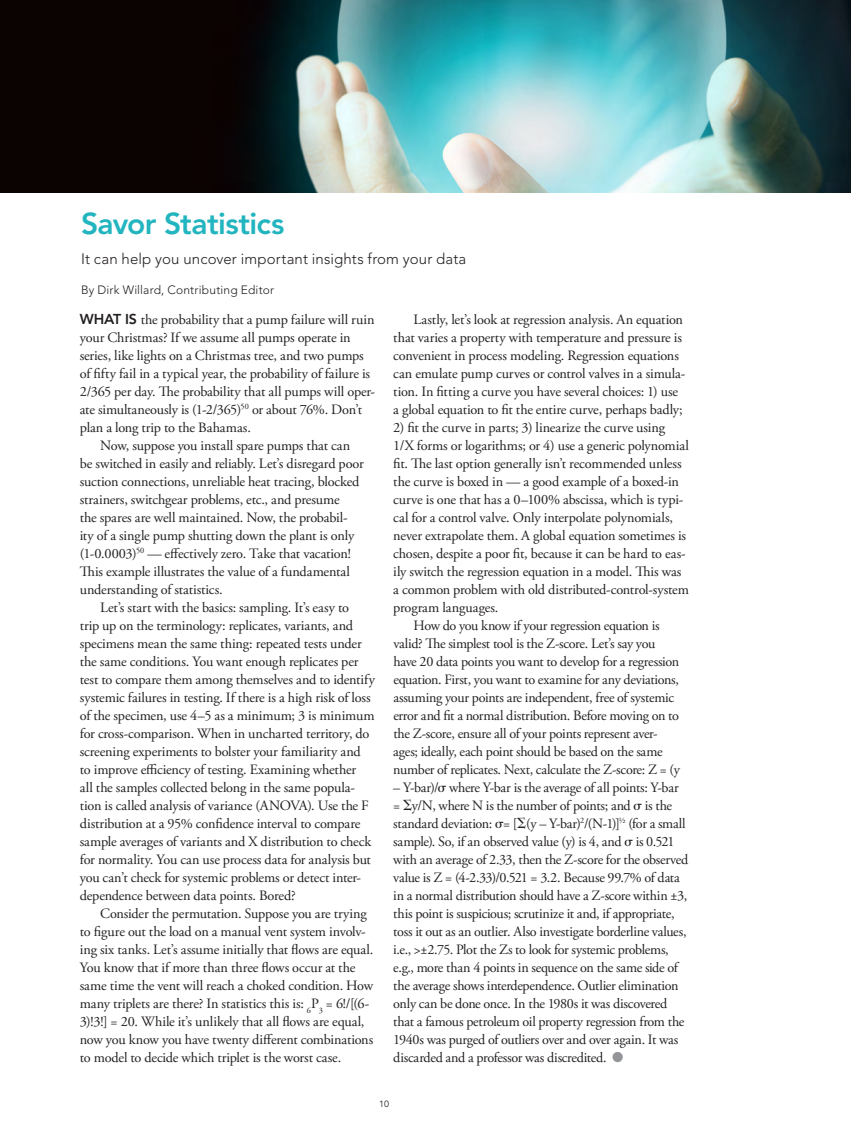
<style>
.page{position:relative;width:851px;height:1134px;background:#fff}
.page>*{position:absolute;margin:0;border:0;box-sizing:border-box;transform-origin:0 0}
.t1{font:800 30px "Avenir LT Std";letter-spacing:-.02em;color:#22b5bf}
.t2{font:300 15px "Avenir LT Std";letter-spacing:.005em;color:#231f20}
.t3{font:14.25px/18px "Adobe Garamond Pro";letter-spacing:-.015em;color:#231f20}
.t4{font:800 14.25px "Avenir LT Std";color:#231f20}
.t5{font:300 12px "Avenir LT Std";letter-spacing:.015em;color:#231f20}
.t6{font:9px "Avenir LT Std";color:#231f20}
.s1{font-family:"Avenir LT Std";font-weight:800}
</style>
<div class="page">
<svg style="left:612px;top:1052px;width:10px;height:10px"></svg>
<img style="left:0;top:0;width:850px;height:192px">
<h1 class="t1" style="left:81px;top:206px;width:205px">Savor Statistics</h1>
<p class="t2" style="left:81px;top:250px;width:387px">It can help you uncover important insights from your data</p>
<p class="t5" style="left:81px;top:283px;width:194px">By Dirk Willard, Contributing Editor</p>
<p class="t4" style="left:80px;top:311px;width:24px">What</p>
<p class="t3" style="left:125px;top:311px;width:251px"><span class="s1">is</span> the probability that a pump failure will ruin</p>
<p class="t3" style="left:80px;top:329px;width:272px">your Christmas? If we assume all pumps operate in</p>
<p class="t3" style="left:80px;top:347px;width:285px">series, like lights on a Christmas tree, and two pumps</p>
<p class="t3" style="left:80px;top:365px;width:292px">of fifty fail in a typical year, the probability of failure is</p>
<p class="t3" style="left:80px;top:383px;width:297px">2/365 per day. The probability that all pumps will oper-</p>
<p class="t3" style="left:80px;top:401px;width:284px">ate simultaneously is (1-2/365)<sup>50</sup> or about 76%. Don’t</p>
<p class="t3" style="left:80px;top:419px;width:173px">plan a long trip to the Bahamas.</p>
<p class="t3" style="left:100px;top:437px;width:252px">Now, suppose you install spare pumps that can</p>
<p class="t3" style="left:80px;top:455px;width:285px">be switched in easily and reliably. Let’s disregard poor</p>
<p class="t3" style="left:80px;top:473px;width:281px">suction connections, unreliable heat tracing, blocked</p>
<p class="t3" style="left:80px;top:491px;width:261px">strainers, switchgear problems, etc., and presume</p>
<p class="t3" style="left:80px;top:509px;width:269px">the spares are well maintained. Now, the probabil-</p>
<p class="t3" style="left:80px;top:527px;width:276px">ity of a single pump shutting down the plant is only</p>
<p class="t3" style="left:80px;top:545px;width:273px">(1-0.0003)<sup>50</sup> — effectively zero. Take that vacation!</p>
<p class="t3" style="left:80px;top:563px;width:271px">This example illustrates the value of a fundamental</p>
<p class="t3" style="left:80px;top:581px;width:144px">understanding of statistics.</p>
<p class="t3" style="left:100px;top:599px;width:250px">Let’s start with the basics: sampling. It’s easy to</p>
<p class="t3" style="left:80px;top:617px;width:275px">trip up on the terminology: replicates, variants, and</p>
<p class="t3" style="left:80px;top:635px;width:283px">specimens mean the same thing: repeated tests under</p>
<p class="t3" style="left:80px;top:653px;width:280px">the same conditions. You want enough replicates per</p>
<p class="t3" style="left:80px;top:671px;width:297px">test to compare them among themselves and to identify</p>
<p class="t3" style="left:80px;top:689px;width:292px">systemic failures in testing. If there is a high risk of loss</p>
<p class="t3" style="left:80px;top:707px;width:296px">of the specimen, use 4–5 as a minimum; 3 is minimum</p>
<p class="t3" style="left:80px;top:725px;width:291px">for cross-comparison. When in uncharted territory, do</p>
<p class="t3" style="left:80px;top:743px;width:282px">screening experiments to bolster your familiarity and</p>
<p class="t3" style="left:80px;top:761px;width:278px">to improve efficiency of testing. Examining whether</p>
<p class="t3" style="left:80px;top:779px;width:277px">all the samples collected belong in the same popula-</p>
<p class="t3" style="left:80px;top:797px;width:290px">tion is called analysis of variance (ANOVA). Use the F</p>
<p class="t3" style="left:80px;top:815px;width:282px">distribution at a 95% confidence interval to compare</p>
<p class="t3" style="left:80px;top:833px;width:293px">sample averages of variants and X distribution to check</p>
<p class="t3" style="left:80px;top:851px;width:293px">for normality. You can use process data for analysis but</p>
<p class="t3" style="left:80px;top:869px;width:283px">you can’t check for systemic problems or detect inter-</p>
<p class="t3" style="left:80px;top:887px;width:217px">dependence between data points. Bored?</p>
<p class="t3" style="left:100px;top:905px;width:268px">Consider the permutation. Suppose you are trying</p>
<p class="t3" style="left:80px;top:923px;width:287px">to figure out the load on a manual vent system involv-</p>
<p class="t3" style="left:80px;top:941px;width:295px">ing six tanks. Let’s assume initially that flows are equal.</p>
<p class="t3" style="left:80px;top:959px;width:277px">You know that if more than three flows occur at the</p>
<p class="t3" style="left:80px;top:977px;width:295px">same time the vent will reach a choked condition. How</p>
<p class="t3" style="left:80px;top:995px;width:291px">many triplets are there? In statistics this is: <sub>6</sub>P<sub>3</sub> = 6!/[(6-</p>
<p class="t3" style="left:80px;top:1013px;width:286px">3)!3!] = 20. While it’s unlikely that all flows are equal,</p>
<p class="t3" style="left:80px;top:1031px;width:295px">now you know you have twenty different combinations</p>
<p class="t3" style="left:80px;top:1049px;width:263px">to model to decide which triplet is the worst case.</p>
<p class="t3" style="left:393px;top:311px;width:293px;text-indent:20px">Lastly, let’s look at regression analysis. An equation that varies a property with temperature and pressure is convenient in process modeling. Regression equations can emulate pump curves or control valves in a simula&shy;tion. In fitting a curve you have several choices: 1) use a global equation to fit the entire curve, perhaps badly;</p>
<p class="t3" style="left:393px;top:419px;width:273px">2) fit the curve in parts; 3) linearize the curve using</p>
<p class="t3" style="left:393px;top:437px;width:297px">1/X forms or logarithms; or 4) use a generic polynomial</p>
<p class="t3" style="left:393px;top:455px;width:290px">fit. The last option generally isn’t recommended unless</p>
<p class="t3" style="left:393px;top:473px;width:287px">the curve is boxed in — a good example of a boxed-in</p>
<p class="t3" style="left:393px;top:491px;width:291px">curve is one that has a 0–100% abscissa, which is typi-</p>
<p class="t3" style="left:393px;top:509px;width:281px">cal for a control valve. Only interpolate polynomials,</p>
<p class="t3" style="left:393px;top:527px;width:294px">never extrapolate them. A global equation sometimes is</p>
<p class="t3" style="left:393px;top:545px;width:294px">chosen, despite a poor fit, because it can be hard to eas-</p>
<p class="t3" style="left:393px;top:563px;width:290px">ily switch the regression equation in a model. This was</p>
<p class="t3" style="left:393px;top:581px;width:297px">a common problem with old distributed-control-system</p>
<p class="t3" style="left:393px;top:599px;width:107px">program languages.</p>
<p class="t3" style="left:413px;top:617px;width:247px">How do you know if your regression equation is</p>
<p class="t3" style="left:393px;top:635px;width:263px">valid? The simplest tool is the Z-score. Let’s say you</p>
<p class="t3" style="left:393px;top:653px;width:287px">have 20 data points you want to develop for a regression</p>
<p class="t3" style="left:393px;top:671px;width:287px">equation. First, you want to examine for any deviations,</p>
<p class="t3" style="left:393px;top:689px;width:282px">assuming your points are independent, free of systemic</p>
<p class="t3" style="left:393px;top:707px;width:287px">error and fit a normal distribution. Before moving on to</p>
<p class="t3" style="left:393px;top:725px;width:266px">the Z-score, ensure all of your points represent aver-</p>
<p class="t3" style="left:393px;top:743px;width:271px">ages; ideally, each point should be based on the same</p>
<p class="t3" style="left:393px;top:761px;width:288px">number of replicates. Next, calculate the Z-score: Z = (y</p>
<p class="t3" style="left:393px;top:779px;width:296px">– Y-bar)/ where Y-bar is the average of all points: Y-bar = y/N, where N is the number of points; and is the standard deviation: = [ (y – Y-bar)<sup>2</sup>/(N-1)]<sup>½</sup> (for a small sample). So, if an observed value (y) is 4, and is 0.521 with an average of 2.33, then the Z-score for the observed value is Z = (4-2.33)/0.521 = 3.2. Because 99.7% of data in a normal distribution should have a Z-score within ±3, this point is suspicious; scrutinize it and, if appropriate, toss it out as an outlier. Also investigate borderline values, i.e., &gt;±2.75. Plot the Zs to look for systemic problems, e.g., more than 4 points in sequence on the same side of the average shows interdependence. Outlier elimination only can be done once. In the 1980s it was discovered that a famous petroleum oil property regression from the 1940s was purged of outliers over and over again. It was discarded and a professor was discredited.</p>
<p class="t6" style="left:379px;top:1099px;width:12px">10</p>
</div>
